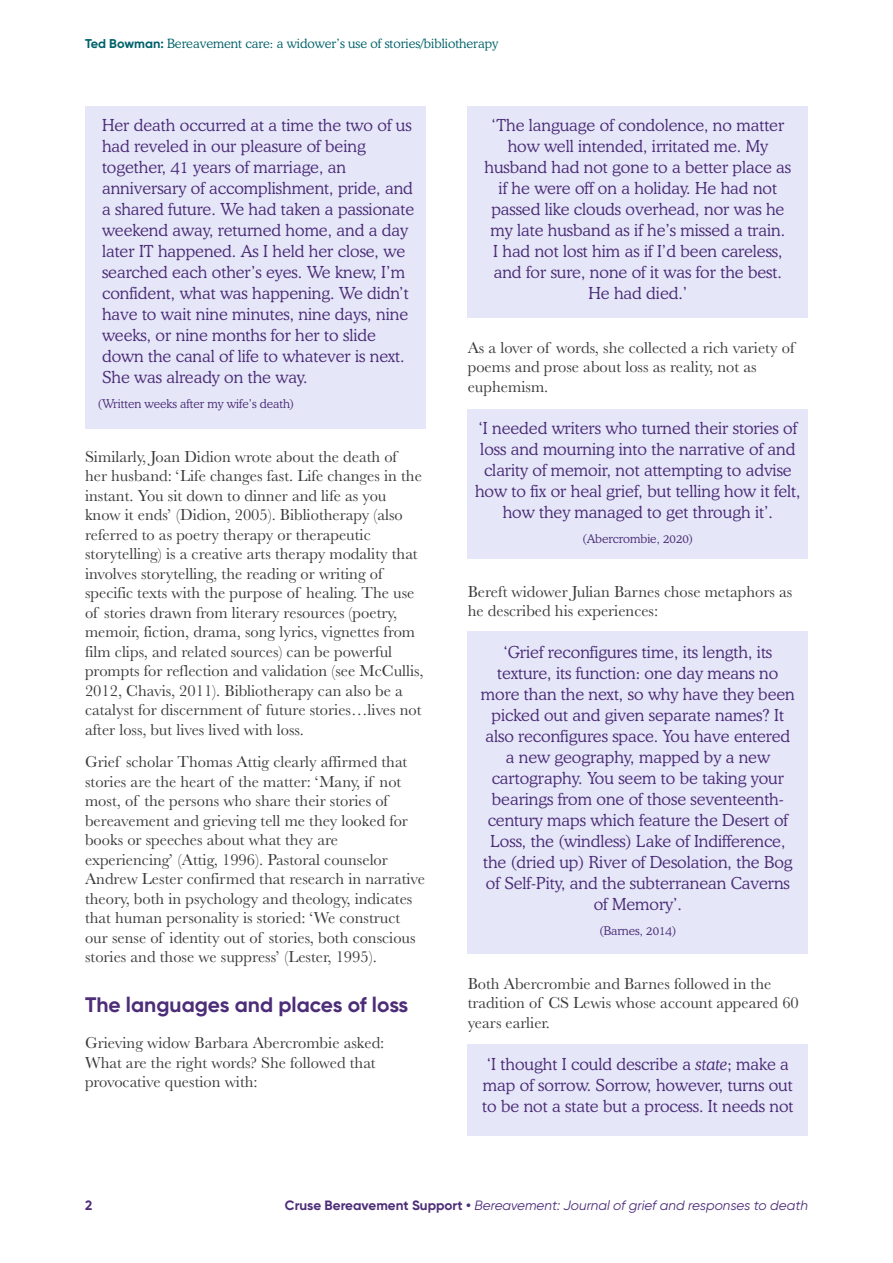
<style>
.page{position:relative;width:893px;height:1263px;background:#fff}
.page>*{position:absolute;margin:0;border:0;box-sizing:border-box;transform-origin:0 0}
.t1{font:700 21px "Gilroy";color:#4d2d78}
.t2{font:16.5px/19.5px "Baskerville";color:#39383a}
.t3{font:300 16.5px/21px "Cooper BT";color:#4d2d78;text-align:center}
.t4{font:italic 13.5px "Gilroy";color:#4d2d78}
.t5{font:700 13.5px "Gilroy";color:#4d2d78}
.t6{font:300 12.75px "Cooper BT";color:#00626b}
.t7{font:300 12px "Cooper BT";color:#4d2d78}
.s1{font-family:"Gilroy";font-weight:700}
.s2{font-style:italic}
.s3{font-weight:700;font-style:normal}
</style>
<div class="page">
<div style="left:468px;top:1045px;width:340px;height:91px;background:#e5e7f8"></div>
<div style="left:468px;top:631px;width:340px;height:323px;background:#e5e7f8"></div>
<div style="left:468px;top:410px;width:340px;height:149px;background:#e5e7f8"></div>
<div style="left:468px;top:106px;width:340px;height:212px;background:#e5e7f8"></div>
<div style="left:85px;top:106px;width:340px;height:322px;background:#e5e7f8"></div>
<p class="t6" style="left:85px;top:39px;width:415px"><span class="s1">Ted Bowman:</span> Bereavement care: a widower’s use of stories/bibliotherapy</p>
<p class="t3" style="left:102px;top:116px;width:314px;text-align:left">Her death occurred at a time the two of us had reveled in our pleasure of being together, 41 years of marriage, an anniversary of accomplishment, pride, and a shared future. We had taken a passionate weekend away, returned home, and a day later IT happened. As I held her close, we searched each other’s eyes. We knew, I’m confident, what was happening. We didn’t have to wait nine minutes, nine days, nine weeks, or nine months for her to slide down the canal of life to whatever is next.<br>She was already on the way.</p>
<p class="t7" style="left:98px;top:400px;width:198px">(Written weeks after my wife’s death)</p>
<p class="t2" style="left:85px;top:446px;width:340px">Similarly, Joan Didion wrote about the death of<br>her husband: ‘Life changes fast. Life changes in the instant. You sit down to dinner and life as you know it ends’ (Didion, 2005). Bibliotherapy (also referred to as poetry therapy or therapeutic storytelling) is a creative arts therapy modality that involves storytelling, the reading or writing of specific texts with the purpose of healing. The use of stories drawn from literary resources (poetry, memoir, fiction, drama, song lyrics, vignettes from film clips, and related sources) can be powerful prompts for reflection and validation (see McCullis, 2012, Chavis, 2011). Bibliotherapy can also be a catalyst for discernment of future stories…lives not after loss, but lives lived with loss.</p>
<p class="t2" style="left:85px;top:752px;width:342px">Grief scholar Thomas Attig clearly affirmed that stories are the heart of the matter: ‘Many, if not most, of the persons who share their stories of bereavement and grieving tell me they looked for books or speeches about what they are experiencing’ (Attig, 1996). Pastoral counselor Andrew Lester confirmed that research in narrative theory, both in psychology and theology, indicates that human personality is storied: ‘We construct our sense of identity out of stories, both conscious stories and those we suppress’ (Lester, 1995).</p>
<p class="t1" style="left:85px;top:991px;width:325px">The languages and places of loss</p>
<p class="t2" style="left:85px;top:1033px;width:301px">Grieving widow Barbara Abercrombie asked:<br>What are the right words? She followed that provocative question with:</p>
<p class="t3" style="left:484px;top:116px;width:308px">‘The language of condolence, no matter how well intended, irritated me. My husband had not gone to a better place as if he were off on a holiday. He had not passed like clouds overhead, nor was he my late husband as if he’s missed a train.<br>I had not lost him as if I’d been careless, and for sure, none of it was for the best.<br>He had died.’</p>
<p class="t2" style="left:468px;top:337px;width:328px">As a lover of words, she collected a rich variety of poems and prose about loss as reality, not as euphemism.</p>
<p class="t3" style="left:475px;top:419px;width:327px">‘I needed writers who turned their stories of loss and mourning into the narrative of and clarity of memoir, not attempting to advise how to fix or heal grief, but telling how it felt, how they managed to get through it’.</p>
<p class="t7" style="left:582px;top:534px;width:112px">(Abercrombie, 2020)</p>
<p class="t2" style="left:468px;top:581px;width:326px">Bereft widower Julian Barnes chose metaphors as he described his experiences:</p>
<p class="t3" style="left:481px;top:643px;width:315px">‘Grief reconfigures time, its length, its texture, its function: one day means no more than the next, so why have they been picked out and given separate names? It also reconfigures space. You have entered a new geography, mapped by a new cartography. You seem to be taking your bearings from one of those seventeenth&shy;century maps which feature the Desert of Loss, the (windless) Lake of Indifference, the (dried up) River of Desolation, the Bog of Self-Pity, and the subterranean Caverns of Memory’.</p>
<p class="t7" style="left:599px;top:927px;width:78px">(Barnes, 2014)</p>
<p class="t2" style="left:468px;top:973px;width:333px">Both Abercrombie and Barnes followed in the tradition of CS Lewis whose account appeared 60 years earlier.</p>
<p class="t3" style="left:482px;top:1055px;width:313px;text-align:left">‘I thought I could describe a <span class="s2">state</span>; make a map of sorrow. Sorrow, however, turns out to be not a state but a process. It needs not</p>
<p class="t5" style="left:85px;top:1196px;width:9px">2</p>
<p class="t4" style="left:285px;top:1197px;width:524px"><span class="s3">Cruse Bereavement Support •</span> Bereavement: Journal of grief and responses to death</p>
</div>
